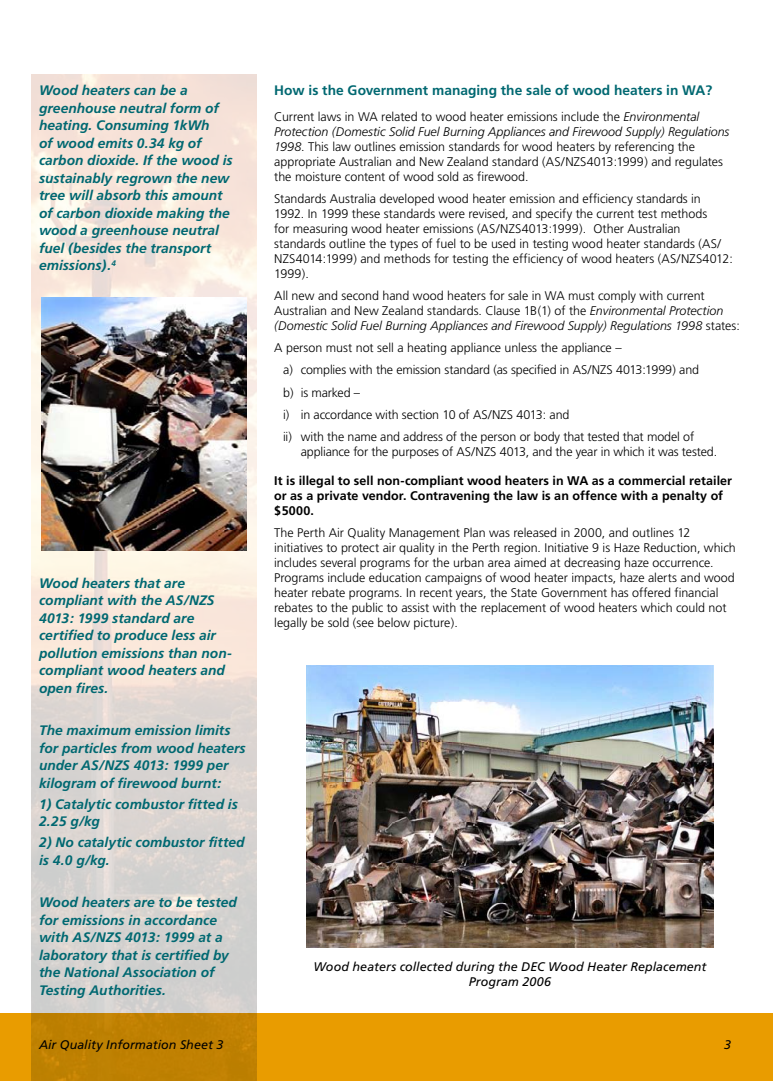
<style>
.page{position:relative;width:773px;height:1081px;background:#fff}
.page>*{position:absolute;margin:0;border:0;box-sizing:border-box;transform-origin:0 0}
.t1{font:italic 700 13.75px/17.5px "Frutiger";color:#006871}
.t2{font:700 13.75px "Frutiger";color:#006871}
.t3{font:300 12.5px/15px "Frutiger";letter-spacing:-.005em;color:#000}
.t4{font:700 12.5px/15px "Frutiger";letter-spacing:.005em;color:#000}
.t5{font:italic 12.5px/15px "Frutiger";letter-spacing:.005em;color:#000;text-align:center}
.s1{font-style:italic}
</style>
<div class="page">
<div style="left:0;top:1013px;width:14px;height:68px;background:#e99c00"></div>
<div style="left:14px;top:1013px;width:758px;height:68px;background:#e99c00"></div>
<img style="left:32px;top:74px;width:224px;height:1007px">
<img style="left:306px;top:666px;width:407px;height:281px">
<img style="left:42px;top:297px;width:205px;height:254px">
<p class="t1" style="left:39px;top:82px;width:195px">Wood heaters can be a greenhouse neutral form of heating. Consuming 1kWh<br>of wood emits 0.34 kg of carbon dioxide. If the wood is sustainably regrown the new tree will absorb this amount of carbon dioxide making the wood a greenhouse neutral fuel (besides the transport emissions).<sup>4</sup></p>
<p class="t1" style="left:39px;top:574px;width:195px">Wood heaters that are compliant with the AS/NZS<br>4013: 1999 standard are certified to produce less air pollution emissions than non&shy;compliant wood heaters and open fires.</p>
<p class="t1" style="left:39px;top:722px;width:208px">The maximum emission limits for particles from wood heaters under AS/NZS 4013: 1999 per kilogram of firewood burnt:</p>
<p class="t1" style="left:39px;top:795px;width:200px">1) Catalytic combustor fitted is<br>2.25 g/kg</p>
<p class="t1" style="left:39px;top:834px;width:207px">2) No catalytic combustor fitted is 4.0 g/kg.</p>
<p class="t1" style="left:39px;top:894px;width:199px">Wood heaters are to be tested for emissions in accordance with AS/NZS 4013: 1999 at a laboratory that is certified by the National Association of<br>Testing Authorities.</p>
<p class="t2" style="left:274px;top:82px;width:439px">How is the Government managing the sale of wood heaters in WA?</p>
<p class="t3" style="left:274px;top:109px;width:456px">Current laws in WA related to wood heater emissions include the <span class="s1">Environmental Protection (Domestic Solid Fuel Burning Appliances and Firewood Supply) Regulations 1998</span>. This law outlines emission standards for wood heaters by referencing the appropriate Australian and New Zealand standard (AS/NZS4013:1999) and regulates the moisture content of wood sold as firewood.</p>
<p class="t3" style="left:274px;top:191px;width:460px">Standards Australia developed wood heater emission and efficiency standards in 1992. In 1999 these standards were revised, and specify the current test methods<br>for measuring wood heater emissions (AS/NZS4013:1999). Other Australian standards outline the types of fuel to be used in testing wood heater standards (AS/ NZS4014:1999) and methods for testing the efficiency of wood heaters (AS/NZS4012:<br>1999).</p>
<p class="t3" style="left:274px;top:289px;width:467px">All new and second hand wood heaters for sale in WA must comply with current<br>Australian and New Zealand standards. Clause 1B(1) of the <span class="s1">Environmental Protection (Domestic Solid Fuel Burning Appliances and Firewood Supply) Regulations 1998</span> states:</p>
<p class="t3" style="left:283px;top:337px;width:417px;line-height:22.1px;text-indent:-9px">A person must not sell a heating appliance unless the appliance –<br>a) complies with the emission standard (as specified in AS/NZS 4013:1999) and b) is marked –<br>i) in accordance with section 10 of AS/NZS 4013: and<br>ii) with the name and address of the person or body that tested that model of</p>
<p class="t3" style="left:301px;top:444px;width:418px">appliance for the purposes of AS/NZS 4013, and the year in which it was tested.</p>
<p class="t4" style="left:274px;top:473px;width:459px">It is illegal to sell non-compliant wood heaters in WA as a commercial retailer or as a private vendor. Contravening the law is an offence with a penalty of $5000.</p>
<p class="t3" style="left:274px;top:525px;width:463px">The Perth Air Quality Management Plan was released in 2000, and outlines 12 initiatives to protect air quality in the Perth region. Initiative 9 is Haze Reduction, which includes several programs for the urban area aimed at decreasing haze occurrence.<br>Programs include education campaigns of wood heater impacts, haze alerts and wood heater rebate programs. In recent years, the State Government has offered financial rebates to the public to assist with the replacement of wood heaters which could not legally be sold (see below picture).</p>
<p class="t5" style="left:313px;top:959px;width:394px">Wood heaters collected during the DEC Wood Heater Replacement<br>Program 2006</p>
<p class="t5" style="left:39px;top:1037px;width:186px">Air Quality Information Sheet 3</p>
<p class="t5" style="left:724px;top:1037px;width:8px">3</p>
</div>
